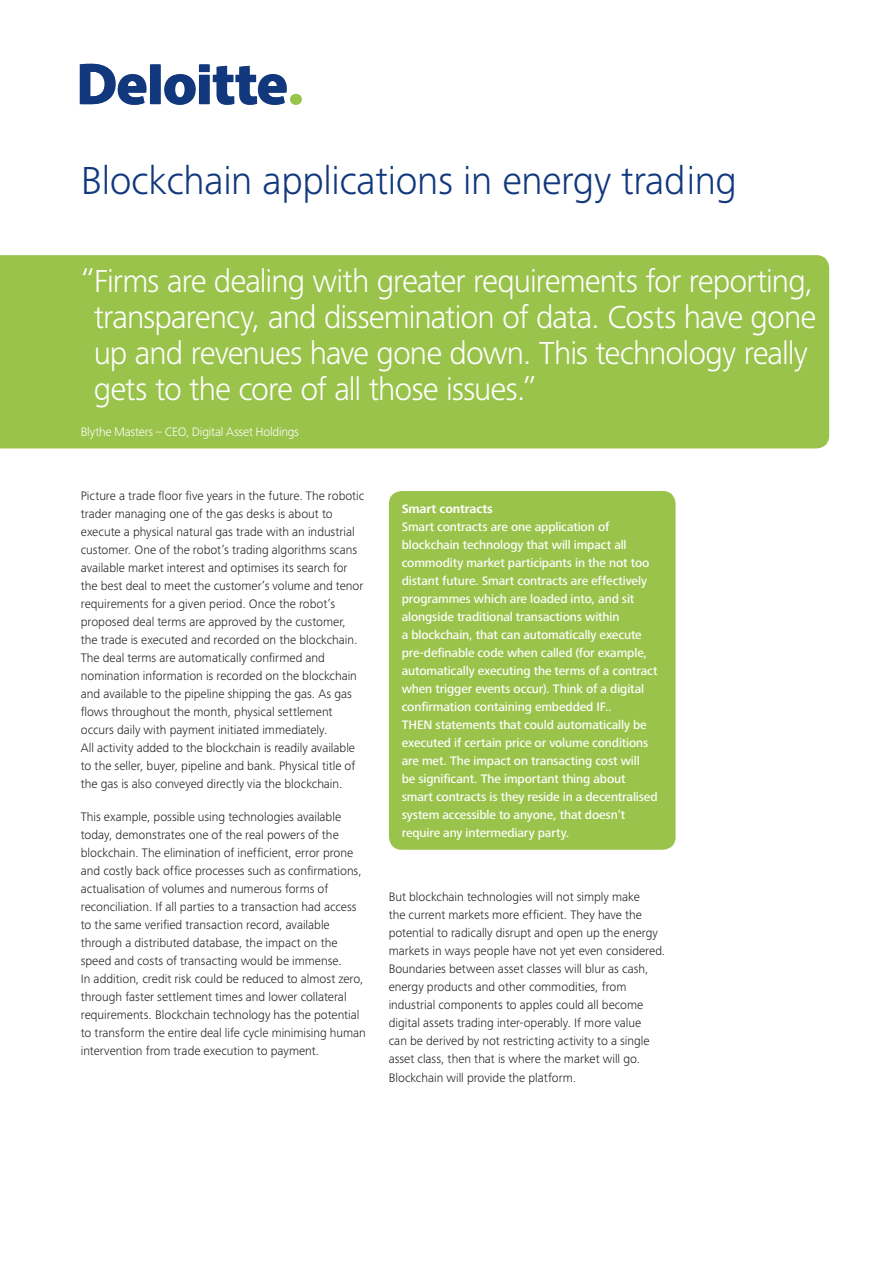
<style>
.page{position:relative;width:893px;height:1263px;background:#fff}
.page>*{position:absolute;margin:0;border:0;box-sizing:border-box;transform-origin:0 0}
.t1{font:300 40.5px "Frutiger Next Pro";letter-spacing:-.01em;color:#11387d}
.t2{font:300 33px/36px "Frutiger Next Pro";letter-spacing:-.03em;color:#fff}
.Caption__CAP{font:300 12.75px/18px "Frutiger Next Pro";color:#231f20}
.Caption__CAP-2{font:500 12.75px/18px "Frutiger Next Pro";letter-spacing:-.01em;color:#fff}
.t3{font:300 12.75px "Frutiger Next Pro";letter-spacing:-.02em;color:#fff}
.Caption__CAP-3{font:700 12.75px "Frutiger Next Pro";letter-spacing:-.01em;color:#fff}
</style>
<div class="page">
<div style="left:290px;top:94px;width:11px;height:11px;background:#9fc657;border-radius:50%"></div>
<div style="left:291px;top:94px;width:11px;height:11px;background:#9ac34c;border-radius:50%"></div>
<svg style="left:80px;top:64px;width:207px;height:41px"></svg>
<div style="left:0;top:255px;width:829px;height:193px;background:#9ac34c"></div>
<div style="left:389px;top:491px;width:287px;height:359px;background:#9ac34c;border-radius:13px"></div>
<p class="t1" style="left:81px;top:158px;width:658px">Blockchain applications in energy trading</p>
<p class="t2" style="left:94px;top:263px;width:724px;text-indent:-13px">“Firms are dealing with greater requirements for reporting, transparency, and dissemination of data. Costs have gone up and revenues have gone down. This technology really gets to the core of all those issues.”</p>
<p class="t3" style="left:81px;top:424px;width:220px">Blythe Masters – CEO, Digital Asset Holdings</p>
<p class="Caption__CAP" style="left:81px;top:487px;width:285px">Picture a trade floor five years in the future. The robotic trader managing one of the gas desks is about to execute a physical natural gas trade with an industrial customer. One of the robot’s trading algorithms scans available market interest and optimises its search for the best deal to meet the customer’s volume and tenor requirements for a given period. Once the robot’s proposed deal terms are approved by the customer, the trade is executed and recorded on the blockchain.<br>The deal terms are automatically confirmed and nomination information is recorded on the blockchain and available to the pipeline shipping the gas. As gas flows throughout the month, physical settlement occurs daily with payment initiated immediately.<br>All activity added to the blockchain is readily available to the seller, buyer, pipeline and bank. Physical title of the gas is also conveyed directly via the blockchain.</p>
<p class="Caption__CAP" style="left:81px;top:808px;width:287px">This example, possible using technologies available today, demonstrates one of the real powers of the blockchain. The elimination of inefficient, error prone and costly back office processes such as confirmations, actualisation of volumes and numerous forms of reconciliation. If all parties to a transaction had access to the same verified transaction record, available through a distributed database, the impact on the speed and costs of transacting would be immense.<br>In addition, credit risk could be reduced to almost zero, through faster settlement times and lower collateral requirements. Blockchain technology has the potential to transform the entire deal life cycle minimising human intervention from trade execution to payment.</p>
<p class="Caption__CAP-3" style="left:402px;top:501px;width:93px">Smart contracts</p>
<p class="Caption__CAP-2" style="left:402px;top:518px;width:257px">Smart contracts are one application of blockchain technology that will impact all commodity market participants in the not too distant future. Smart contracts are effectively programmes which are loaded into, and sit alongside traditional transactions within<br>a blockchain, that can automatically execute pre‑definable code when called (for example, automatically executing the terms of a contract when trigger events occur). Think of a digital confirmation containing embedded IF..<br>THEN statements that could automatically be executed if certain price or volume conditions are met. The impact on transacting cost will<br>be significant. The important thing about smart contracts is they reside in a decentralised system accessible to anyone, that doesn’t require any intermediary party.</p>
<p class="Caption__CAP" style="left:389px;top:888px;width:278px">But blockchain technologies will not simply make<br>the current markets more efficient. They have the potential to radically disrupt and open up the energy markets in ways people have not yet even considered.<br>Boundaries between asset classes will blur as cash, energy products and other commodities, from industrial components to apples could all become digital assets trading inter‑operably. If more value<br>can be derived by not restricting activity to a single asset class, then that is where the market will go.<br>Blockchain will provide the platform.</p>
</div>
